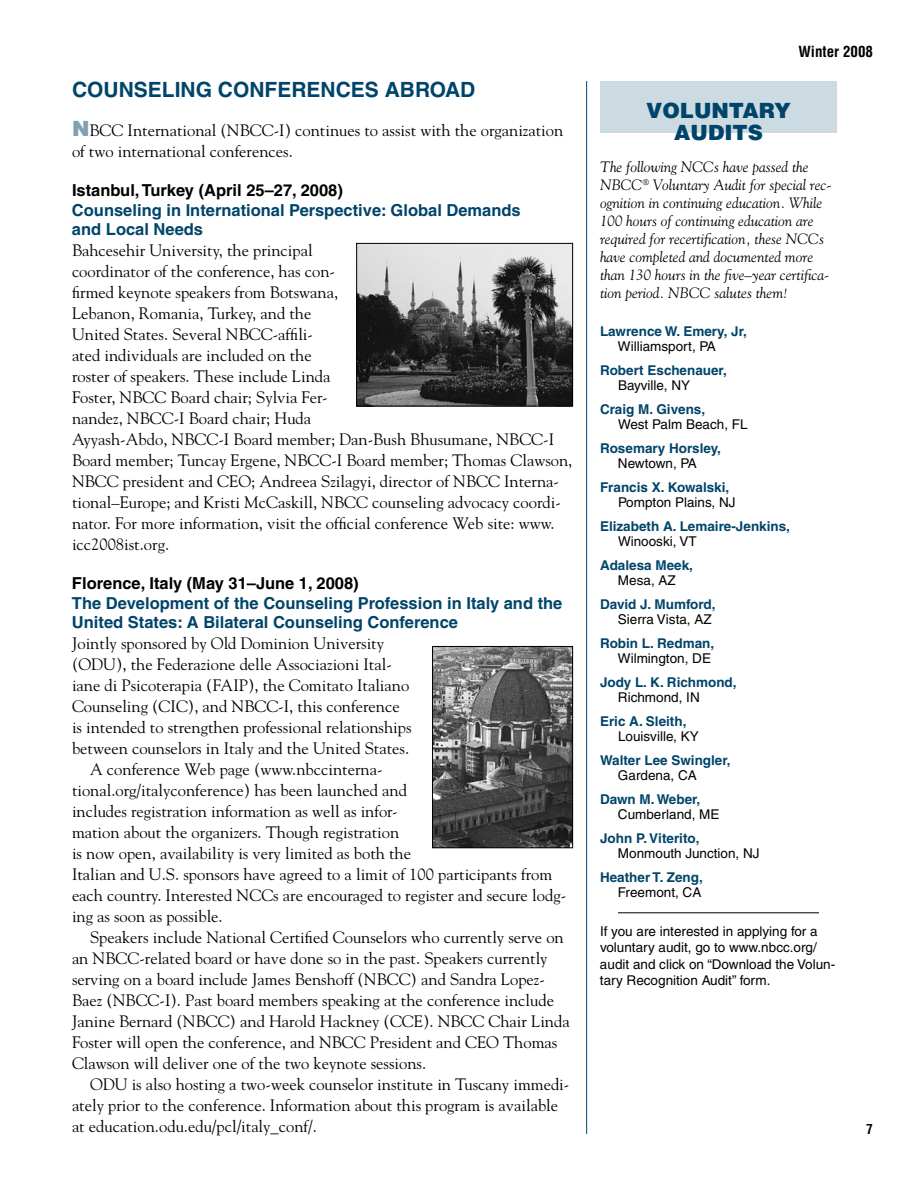
<style>
.page{position:relative;width:918px;height:1188px;background:#fff}
.page>*{position:absolute;margin:0;border:0;box-sizing:border-box;transform-origin:0 0}
.t1{font:700 21px "Helvetica";color:#00446a}
.t2{font:900 21px/22.5px "Helvetica";color:#00446a}
.t3{font:16.5px/21px "Goudy";color:#000}
.t4{font:700 16.5px/19.5px "Helvetica";color:#00446a}
.t5{font:700 16.5px "Helvetica";color:#000}
.t6{font:italic 15px/18px "Goudy";color:#000}
.t7{font:700 condensed 15px "Helvetica";color:#000}
.t8{font:13.5px/16.5px "Helvetica";color:#000}
.t9{font:700 13.5px "Helvetica";color:#00446a}
.s1{font-family:"Helvetica";font-weight:900;font-size:21px;color:#80a1b4}
</style>
<div class="page">
<hr style="left:586px;top:81px;width:1px;height:1053px;background:#00446a">
<div style="left:600px;top:81px;width:237px;height:52px;background:#ccdae1"></div>
<hr style="left:618px;top:912px;width:201px;height:1px;background:#000">
<img style="left:358px;top:245px;width:213px;height:159px">
<div style="left:356px;top:243px;width:217px;height:163px;border:1px solid #000"></div>
<img style="left:434px;top:648px;width:137px;height:198px">
<div style="left:432px;top:646px;width:141px;height:202px;border:1px solid #000"></div>
<p class="t1" style="left:72px;top:77px;width:329px">Counseling Conferences Abr</p>
<p class="t1" style="left:430px;top:77px;width:47px">oad</p>
<p class="t3" style="left:72px;top:119px;width:493px"><span class="s1">N</span>BCC International (NBCC-I) continues to assist with the organization of two international conferences.</p>
<p class="t5" style="left:72px;top:180px;width:272px">Istanbul, Turkey (April 25–27, 2008)</p>
<p class="t4" style="left:72px;top:200px;width:450px">Counseling in International Perspective: Global Demands and Local Needs</p>
<p class="t3" style="left:72px;top:239px;width:502px">Bahcesehir University, the principal<br>coordinator of the conference, has con-<br>firmed keynote speakers from Botswana,<br>Lebanon, Romania, Turkey, and the<br>United States. Several NBCC-affili-<br>ated individuals are included on the<br>roster of speakers. These include Linda<br>Foster, NBCC Board chair; Sylvia Fer-<br>nandez, NBCC-I Board chair; Huda<br>Ayyash-Abdo, NBCC-I Board member; Dan-Bush Bhusumane, NBCC-I Board member; Tuncay Ergene, NBCC-I Board member; Thomas Clawson, NBCC president and CEO; Andreea Szilagyi, director of NBCC Interna&shy;tional–Europe; and Kristi McCaskill, NBCC counseling advocacy coordi&shy;nator. For more information, visit the official conference Web site: www. icc2008ist.org.</p>
<p class="t5" style="left:72px;top:573px;width:288px">Florence, Italy (May 31–June 1, 2008)</p>
<p class="t4" style="left:72px;top:593px;width:492px">The Development of the Counseling Profession in Italy and the<br>United States: A Bilateral Counseling Conference</p>
<p class="t3" style="left:72px;top:632px;width:314px">Jointly sponsored by Old Dominion University</p>
<p class="t3" style="left:72px;top:653px;width:321px">(ODU), the Federazione delle Associazioni Ital-</p>
<p class="t3" style="left:72px;top:674px;width:339px">iane di Psicoterapia (FAIP), the Comitato Italiano</p>
<p class="t3" style="left:72px;top:695px;width:329px">Counseling (CIC), and NBCC-I, this conference</p>
<p class="t3" style="left:72px;top:716px;width:341px">is intended to strengthen professional relationships</p>
<p class="t3" style="left:72px;top:737px;width:339px">between counselors in Italy and the United States.</p>
<p class="t3" style="left:90px;top:758px;width:294px">A conference Web page (www.nbccinterna-</p>
<p class="t3" style="left:72px;top:779px;width:336px">tional.org/italyconference) has been launched and</p>
<p class="t3" style="left:72px;top:800px;width:327px">includes registration information as well as infor-</p>
<p class="t3" style="left:72px;top:821px;width:329px">mation about the organizers. Though registration</p>
<p class="t3" style="left:72px;top:842px;width:341px">is now open, availability is very limited as both the</p>
<p class="t3" style="left:72px;top:863px;width:482px">Italian and U.S. sponsors have agreed to a limit of 100 participants from</p>
<p class="t3" style="left:72px;top:884px;width:496px">each country. Interested NCCs are encouraged to register and secure lodg-</p>
<p class="t3" style="left:72px;top:905px;width:152px">ing as soon as possible.</p>
<p class="t3" style="left:90px;top:926px;width:475px">Speakers include National Certified Counselors who currently serve on</p>
<p class="t3" style="left:72px;top:947px;width:477px">an NBCC-related board or have done so in the past. Speakers currently</p>
<p class="t3" style="left:72px;top:968px;width:474px">serving on a board include James Benshoff (NBCC) and Sandra Lopez-</p>
<p class="t3" style="left:72px;top:989px;width:484px">Baez (NBCC-I). Past board members speaking at the conference include</p>
<p class="t3" style="left:72px;top:1010px;width:499px">Janine Bernard (NBCC) and Harold Hackney (CCE). NBCC Chair Linda</p>
<p class="t3" style="left:72px;top:1031px;width:487px">Foster will open the conference, and NBCC President and CEO Thomas</p>
<p class="t3" style="left:72px;top:1052px;width:356px">Clawson will deliver one of the two keynote sessions.</p>
<p class="t3" style="left:90px;top:1073px;width:481px">ODU is also hosting a two-week counselor institute in Tuscany immedi-</p>
<p class="t3" style="left:72px;top:1094px;width:488px">ately prior to the conference. Information about this program is available</p>
<p class="t3" style="left:72px;top:1115px;width:246px">at education.odu.edu/pcl/italy_conf/.</p>
<p class="t7" style="left:798px;top:42px;width:76px">Winter 2008</p>
<p class="t2" style="left:674px;top:98px;width:118px;text-indent:-28px">VO LUNTARY<br>AUDIT</p>
<p class="t2" style="left:748px;top:121px;width:17px">S</p>
<p class="t6" style="left:600px;top:158px;width:233px">The following NCCs have passed the NBCC Voluntary Audit for special rec&shy;ognition in continuing education. While 100 hours of continuing education are required for recertification, these NCCs have completed and documented more than 130 hours in the five–year certifica&shy;tion period. NBCC salutes them!</p>
<p class="t9" style="left:600px;top:323px;width:148px">Lawrence W. Emery, Jr,</p>
<p class="t8" style="left:618px;top:338px;width:99px">Williamsport, PA</p>
<p class="t9" style="left:600px;top:362px;width:128px">Robert Eschenauer,</p>
<p class="t8" style="left:618px;top:377px;width:74px">Bayville, NY</p>
<p class="t9" style="left:600px;top:401px;width:107px">Craig M. Givens,</p>
<p class="t8" style="left:618px;top:416px;width:131px">West Palm Beach, FL</p>
<p class="t9" style="left:600px;top:440px;width:122px">Rosemary Horsley,</p>
<p class="t8" style="left:618px;top:455px;width:80px">Newtown, PA</p>
<p class="t9" style="left:600px;top:479px;width:131px">Francis X. Kowalski,</p>
<p class="t8" style="left:618px;top:494px;width:119px">Pompton Plains, NJ</p>
<p class="t9" style="left:600px;top:518px;width:192px">Elizabeth A. Lemaire-Jenkins,</p>
<p class="t8" style="left:618px;top:533px;width:80px">Winooski, VT</p>
<p class="t9" style="left:600px;top:557px;width:95px">Adalesa Meek,</p>
<p class="t8" style="left:618px;top:572px;width:59px">Mesa, AZ</p>
<p class="t9" style="left:600px;top:596px;width:117px">David J. Mumford,</p>
<p class="t8" style="left:618px;top:611px;width:95px">Sierra Vista, AZ</p>
<p class="t9" style="left:600px;top:635px;width:116px">Robin L. Redman,</p>
<p class="t8" style="left:618px;top:650px;width:84px">Wilmington, DE</p>
<p class="t9" style="left:600px;top:674px;width:138px">Jody L. K. Richmond,</p>
<p class="t8" style="left:618px;top:689px;width:83px">Richmond, IN</p>
<p class="t9" style="left:600px;top:713px;width:88px">Eric A. Sleith,</p>
<p class="t8" style="left:618px;top:728px;width:82px">Louisville, KY</p>
<p class="t9" style="left:600px;top:752px;width:132px">Walter Lee Swingler,</p>
<p class="t8" style="left:618px;top:767px;width:80px">Gardena, CA</p>
<p class="t9" style="left:600px;top:791px;width:102px">Dawn M. Weber,</p>
<p class="t8" style="left:618px;top:806px;width:92px">Cumberland, ME</p>
<p class="t9" style="left:600px;top:830px;width:101px">John P. Viterito,</p>
<p class="t8" style="left:618px;top:845px;width:143px">Monmouth Junction, NJ</p>
<p class="t9" style="left:600px;top:869px;width:104px">Heather T. Zeng,</p>
<p class="t8" style="left:618px;top:884px;width:85px">Freemont, CA</p>
<p class="t8" style="left:600px;top:923px;width:237px">If you are interested in applying for a voluntary audit, go to www.nbcc.org/ audit and click on “Download the Volun&shy;tary Recognition Audit” form.</p>
</div>
